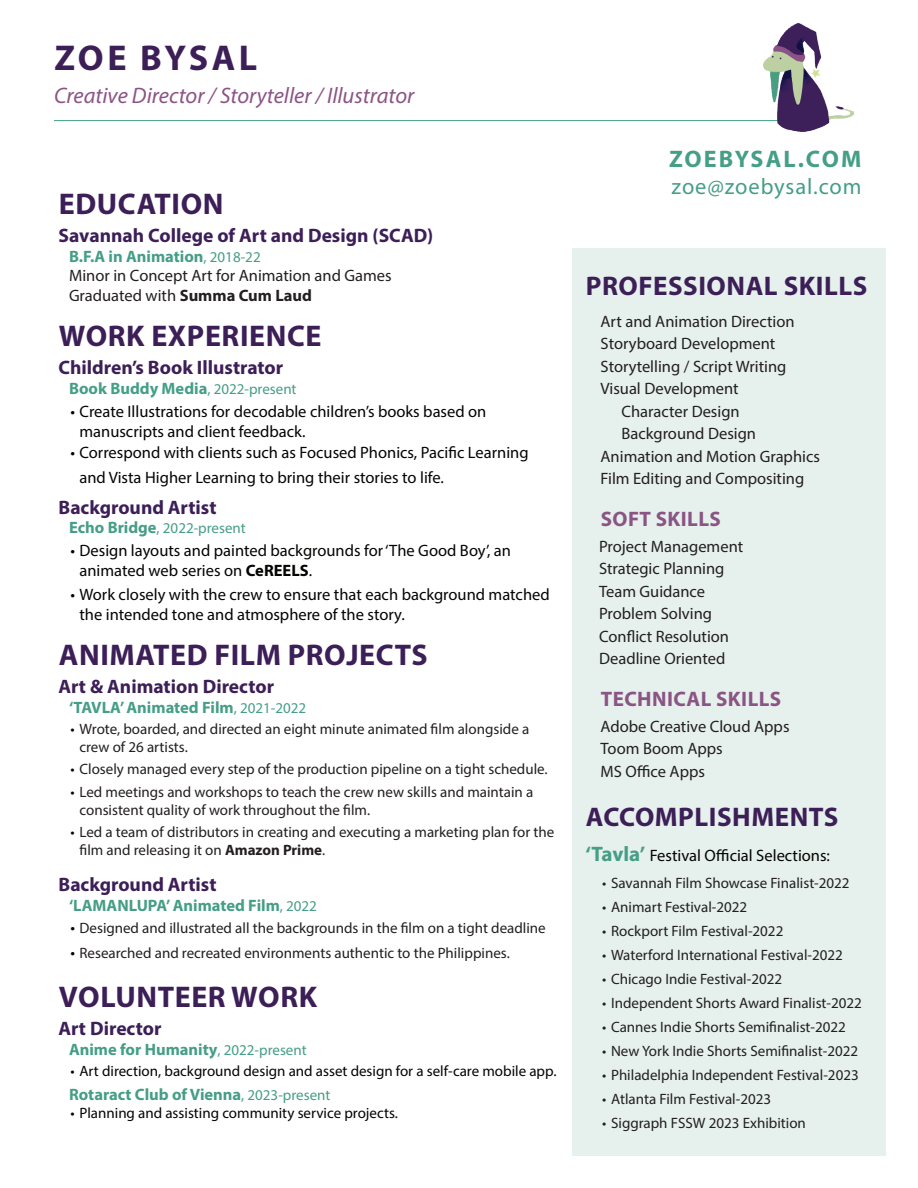
<style>
.page{position:relative;width:918px;height:1188px;background:#fff}
.page>*{position:absolute;margin:0;border:0;box-sizing:border-box;transform-origin:0 0}
.t1{font:700 36px "Myriad Pro";letter-spacing:.09em;color:#3d1f58}
.t2{font:700 30px "Myriad Pro";letter-spacing:.02em;color:#3d1f58}
.t3{font:700 27px "Myriad Pro";letter-spacing:.02em;color:#3d1f58}
.t4{font:700 24px "Myriad Pro";letter-spacing:.09em;color:#459e86}
.t5{font:italic 22.5px "Myriad Pro";color:#8c5486}
.t6{font:22.5px "Myriad Pro";letter-spacing:.04em;color:#459e86}
.t7{font:700 21px "Myriad Pro";letter-spacing:.02em;color:#8a5584}
.t8{font:700 19.5px "Myriad Pro";color:#3d1f58}
.t9{font:16.5px/19.8px "Myriad Pro";color:#040503}
.t10{font:16.5px/22.5px "Myriad Pro";color:#231f20}
.t11{font:700 16.5px "Myriad Pro";color:#459e86}
.t12{font:15px/18px "Myriad Pro";color:#231f20}
.t13{font:15px "Myriad Pro";color:#040503}
.t14{font:15px "Myriad Pro";color:#459e86}
.s1{font-weight:700;color:#459e86}
.s2{font-size:15px;color:#459e86}
.s3{font-weight:700}
.s4{font-weight:400;font-size:15px}
.s5{font-weight:700;font-size:16.5px}
.s6{color:#040503}
.s7{font-size:16.5px;color:#040503}
.s8{font-weight:700;font-size:21px;color:#459e86}
</style>
<div class="page">
<div style="left:572px;top:248px;width:314px;height:908px;background:#e6f0ec"></div>
<hr style="left:54px;top:120px;width:738px;height:1px;background:#459e86">
<img style="left:763px;top:23px;width:90px;height:109px">
<h1 class="t1" style="left:54px;top:34px;width:205px">ZOE BYSAL</h1>
<h3 class="t5" style="left:54px;top:81px;width:362px">Creative Director / Storyteller / Illustrator</h3>
<h2 class="t2" style="left:59px;top:184px;width:166px">EDUCATION</h2>
<h3 class="t8" style="left:58px;top:223px;width:376px">Savannah College of Art and Design (SCAD)</h3>
<p class="t10" style="left:69px;top:246px;width:324px;line-height:19.8px"><span class="s1">B.F.A in Animation</span><span class="s2">, 2018-22<br></span>Minor in Concept Art for Animation and Games<br>Graduated with <span class="s3">Summa Cum Laud</span></p>
<h2 class="t2" style="left:59px;top:317px;width:264px">WORK EXPERIENCE</h2>
<h3 class="t8" style="left:58px;top:355px;width:226px">Children’s Book Illustrator</h3>
<p class="t11" style="left:69px;top:378px;width:229px">Book Buddy Media<span class="s4">, 2022-present</span></p>
<p class="t9" style="left:79px;top:401px;width:408px;text-indent:-9px">• Create Illustrations for decodable children’s books based on manuscripts and client feedback.</p>
<p class="t9" style="left:79px;top:439px;width:451px;line-height:25.2px;text-indent:-9px">• Correspond with clients such as Focused Phonics, Pacific Learning and Vista Higher Learning to bring their stories to life.</p>
<h3 class="t8" style="left:58px;top:494px;width:160px">Background Artist</h3>
<p class="t14" style="left:69px;top:519px;width:178px"><span class="s5">Echo Bridge</span>, 2022-present</p>
<p class="t9" style="left:79px;top:541px;width:433px;text-indent:-9px">• Design layouts and painted backgrounds for ‘The Good Boy’, an animated web series on <span class="s3">CeREELS</span>.</p>
<p class="t9" style="left:79px;top:585px;width:472px;text-indent:-9px">• Work closely with the crew to ensure that each background matched the intended tone and atmosphere of the story.</p>
<h2 class="t2" style="left:59px;top:635px;width:370px">ANIMATED FILM PROJECTS</h2>
<h3 class="t8" style="left:58px;top:674px;width:217px">Art &amp; Animation Director</h3>
<p class="t11" style="left:69px;top:696px;width:239px">‘TAVLA’ Animated Film<span class="s4">, 2021-2022</span></p>
<p class="t12" style="left:80px;top:720px;width:451px;text-indent:-9px"><span class="s6">•</span> Wrote, boarded, and directed an eight minute animated film alongside a crew of 26 artists.</p>
<p class="t12" style="left:71px;top:760px;width:479px"><span class="s6">•</span> Closely managed every step of the production pipeline on a tight schedule.</p>
<p class="t12" style="left:80px;top:783px;width:455px;text-indent:-9px"><span class="s6">•</span> Led meetings and workshops to teach the crew new skills and maintain a consistent quality of work throughout the film.</p>
<p class="t12" style="left:80px;top:823px;width:476px;text-indent:-9px"><span class="s6">•</span> Led a team of distributors in creating and executing a marketing plan for the film and releasing it on <span class="s3">Amazon Prime</span>.</p>
<h3 class="t8" style="left:58px;top:871px;width:160px">Background Artist</h3>
<p class="t11" style="left:69px;top:894px;width:249px">‘LAMANLUPA’ Animated Film<span class="s4">, 2022</span></p>
<p class="t12" style="left:70px;top:919px;width:477px"><span class="s7">•</span> Designed and illustrated all the backgrounds in the film on a tight deadline</p>
<p class="t12" style="left:70px;top:943px;width:441px"><span class="s7">•</span> Researched and recreated environments authentic to the Philippines.</p>
<h2 class="t2" style="left:59px;top:977px;width:260px">VOLUNTEER WORK</h2>
<h3 class="t8" style="left:58px;top:1016px;width:104px">Art Director</h3>
<p class="t11" style="left:69px;top:1038px;width:239px">Anime for Humanity<span class="s4">, 2022-present</span></p>
<p class="t13" style="left:71px;top:1062px;width:487px">• Art direction, background design and asset design for a self-care mobile app.</p>
<p class="t11" style="left:69px;top:1084px;width:263px">Rotaract Club of Vienna<span class="s4">, 2023-present</span></p>
<p class="t13" style="left:70px;top:1104px;width:329px">• Planning and assisting community service projects.</p>
<h3 class="t4" style="left:669px;top:143px;width:194px">ZOEBYSAL.COM</h3>
<h3 class="t6" style="left:672px;top:172px;width:191px">zoe@zoebysal.com</h3>
<h3 class="t3" style="left:586px;top:268px;width:283px">PROFESSIONAL SKILLS</h3>
<p class="t10" style="left:601px;top:310px;width:195px">Art and Animation Direction</p>
<p class="t10" style="left:601px;top:332px;width:176px">Storyboard Development</p>
<p class="t10" style="left:601px;top:355px;width:187px">Storytelling / Script Writing</p>
<p class="t10" style="left:601px;top:377px;width:140px">Visual Development</p>
<p class="t10" style="left:622px;top:400px;width:120px">Character Design</p>
<p class="t10" style="left:622px;top:422px;width:136px">Background Design</p>
<p class="t10" style="left:601px;top:445px;width:221px">Animation and Motion Graphics</p>
<p class="t10" style="left:601px;top:467px;width:205px">Film Editing and Compositing</p>
<h3 class="t7" style="left:601px;top:505px;width:122px">SOFT SKILLS</h3>
<p class="t10" style="left:599px;top:535px;width:146px">Project Management<br>Strategic Planning<br>Team Guidance<br>Problem Solving<br>Conflict Resolution<br>Deadline Oriented</p>
<h3 class="t7" style="left:601px;top:685px;width:182px">TECHNICAL SKILLS</h3>
<p class="t10" style="left:601px;top:715px;width:190px">Adobe Creative Cloud Apps<br>Toom Boom Apps<br>MS Office Apps</p>
<h3 class="t3" style="left:586px;top:800px;width:254px">ACCOMPLISHMENTS</h3>
<p class="t9" style="left:586px;top:845px;width:246px"><span class="s8">‘Tavla’</span> Festival Official Selections:</p>
<p class="t12" style="left:602px;top:873px;width:249px">• Savannah Film Showcase Finalist-2022</p>
<p class="t12" style="left:602px;top:897px;width:147px">• Animart Festival-2022</p>
<p class="t12" style="left:602px;top:921px;width:183px">• Rockport Film Festival-2022</p>
<p class="t12" style="left:602px;top:945px;width:242px">• Waterford International Festival-2022</p>
<p class="t12" style="left:602px;top:969px;width:182px">• Chicago Indie Festival-2022</p>
<p class="t12" style="left:602px;top:993px;width:261px">• Independent Shorts Award Finalist-2022</p>
<p class="t12" style="left:602px;top:1017px;width:245px">• Cannes Indie Shorts Semifinalist-2022</p>
<p class="t12" style="left:602px;top:1041px;width:258px">• New York Indie Shorts Semifinalist-2022</p>
<p class="t12" style="left:602px;top:1065px;width:258px">• Philadelphia Independent Festival-2023</p>
<p class="t12" style="left:602px;top:1089px;width:171px">• Atlanta Film Festival-2023</p>
<p class="t12" style="left:602px;top:1113px;width:205px">• Siggraph FSSW 2023 Exhibition</p>
</div>
